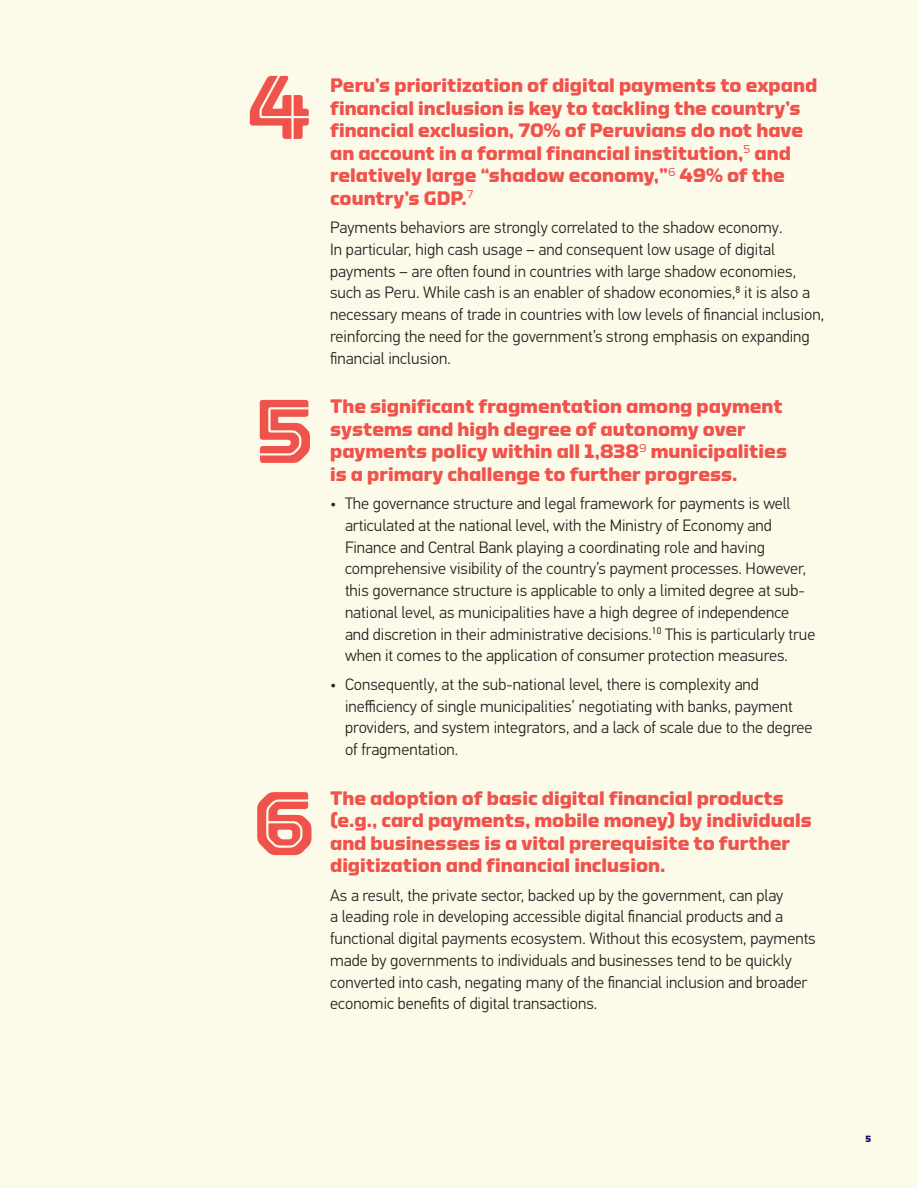
<style>
.page{position:relative;width:918px;height:1188px;background:#fcfae8}
.page>*{position:absolute;margin:0;border:0;box-sizing:border-box;transform-origin:0 0}
.INITIATIVE_TILE{font:90px "Torque Inline";color:#f0524c}
.Headline{font:700 19.5px/22.5px "Torque";color:#f0524c}
.body_copy{font:300 16.5px/21.8px "PF Din Text Pro";color:#231f20}
.t1{font:700 9px "Torque";color:#13095a}
</style>
<div class="page">
<p class="INITIATIVE_TILE" style="left:248px;top:57px;width:65px">4</p>
<p class="INITIATIVE_TILE" style="left:255px;top:381px;width:61px">5</p>
<p class="INITIATIVE_TILE" style="left:254px;top:773px;width:63px">6</p>
<p class="Headline" style="left:330px;top:74px;width:489px">Peru’s prioritization of digital payments to expand financial inclusion is key to tackling the country’s financial exclusion, 70% of Peruvians do not have an account in a formal financial institution,<sup>5</sup> and relatively large “shadow economy,”<sup>6</sup> 49% of the country’s GDP.<sup>7</sup></p>
<p class="body_copy" style="left:330px;top:217px;width:496px">Payments behaviors are strongly correlated to the shadow economy.<br>In particular, high cash usage – and consequent low usage of digital payments – are often found in countries with large shadow economies, such as Peru. While cash is an enabler of shadow economies,<sup>8</sup> it is also a necessary means of trade in countries with low levels of financial inclusion, reinforcing the need for the government’s strong emphasis on expanding financial inclusion.</p>
<p class="Headline" style="left:330px;top:395px;width:459px">The significant fragmentation among payment systems and high degree of autonomy over payments policy within all 1,838<sup>9</sup> municipalities is a primary challenge to further progress.</p>
<p class="body_copy" style="left:345px;top:493px;width:472px;text-indent:-15px">• The governance structure and legal framework for payments is well articulated at the national level, with the Ministry of Economy and Finance and Central Bank playing a coordinating role and having comprehensive visibility of the country’s payment processes. However, this governance structure is applicable to only a limited degree at sub&shy;national level, as municipalities have a high degree of independence and discretion in their administrative decisions.<sup>10</sup> This is particularly true when it comes to the application of consumer protection measures.</p>
<p class="body_copy" style="left:345px;top:674px;width:469px;text-indent:-15px">• Consequently, at the sub-national level, there is complexity and inefficiency of single municipalities’ negotiating with banks, payment providers, and system integrators, and a lack of scale due to the degree of fragmentation.</p>
<p class="Headline" style="left:330px;top:786px;width:483px">The adoption of basic digital financial products (e.g., card payments, mobile money) by individuals and businesses is a vital prerequisite to further digitization and financial inclusion.</p>
<p class="body_copy" style="left:330px;top:884px;width:487px">As a result, the private sector, backed up by the government, can play<br>a leading role in developing accessible digital financial products and a functional digital payments ecosystem. Without this ecosystem, payments made by governments to individuals and businesses tend to be quickly converted into cash, negating many of the financial inclusion and broader economic benefits of digital transactions.</p>
<p class="t1" style="left:866px;top:1134px;width:7px">5</p>
</div>
